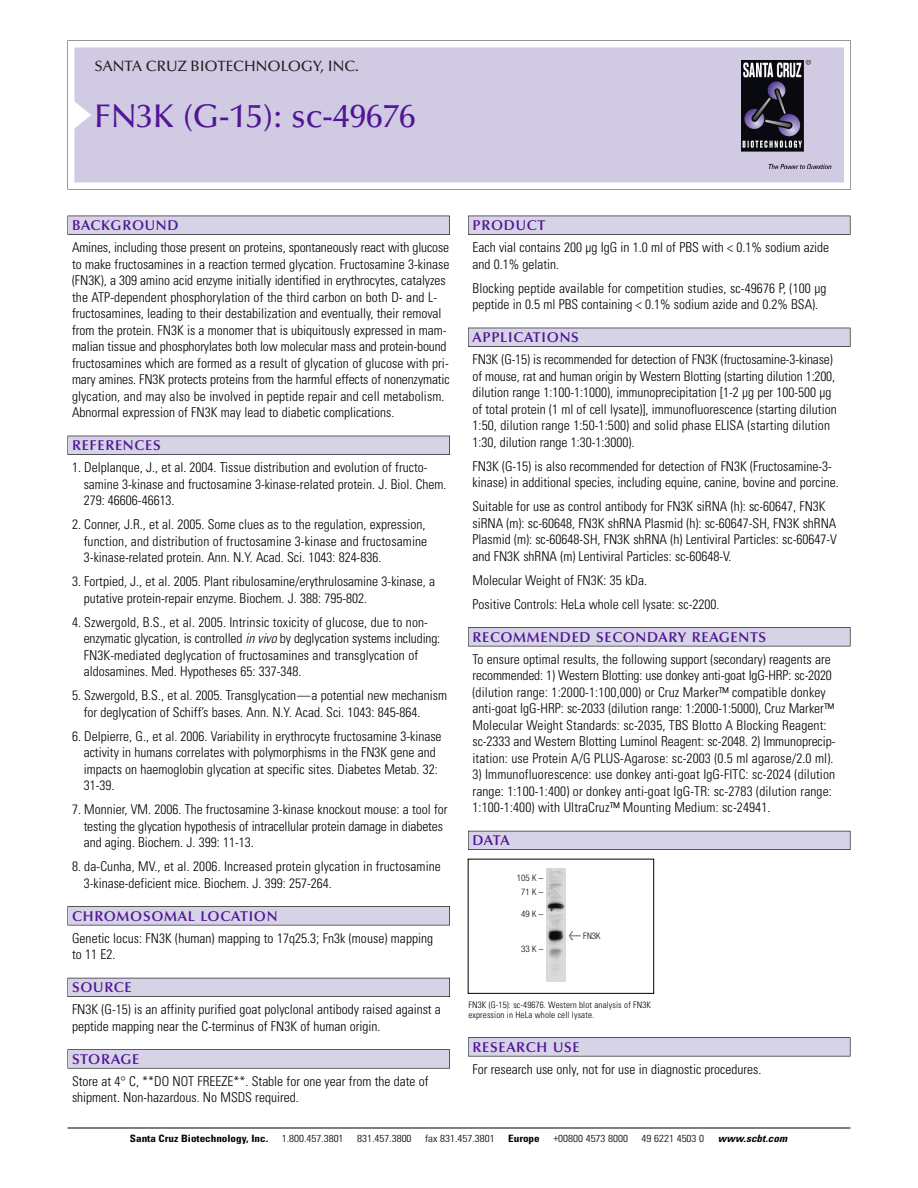
<style>
.page{position:relative;width:918px;height:1188px;background:#fff}
.page>*{position:absolute;margin:0;border:0;box-sizing:border-box;transform-origin:0 0}
.t1{font:500 33px "Optima";color:#511695}
.t2{font:500 15px "Optima";color:#231f20}
.t3{font:600 14.25px "Optima";letter-spacing:.05em;color:#511695}
.t4{font:300 condensed 13.5px/16.5px "Univers";color:#000}
.t5{font:300 condensed 10.2px "Univers";color:#000;scale:1.1 1}
.t6{font:700 condensed 10.2px "Univers";color:#000;scale:1.1 1}
.t7{font:italic 700 condensed 10.2px "Univers";letter-spacing:.005em;color:#000;scale:1.1 1}
.t8{font:300 condensed 9px/10.5px "Univers";letter-spacing:.015em;color:#000}
.t9{font:300 condensed 9px/13.8px "Helvetica Neue";letter-spacing:.005em;color:#000;text-align:center}
.s1{font-style:italic}
.s2{font-family:"Meta Plus";font-weight:400;font-stretch:normal;font-size:10.5px}
</style>
<div class="page">
<svg style="left:68px;top:40px;width:783px;height:149px"></svg>
<div style="left:74px;top:47px;width:770px;height:135px;background:#d1cae3"></div>
<img style="left:741px;top:60px;width:90px;height:108px">
<div style="left:68px;top:216px;width:382px;height:19px;background:#525155"></div>
<div style="left:68px;top:216px;width:381px;height:18px;background:#d7d3e7"></div>
<div style="left:68px;top:436px;width:382px;height:19px;background:#515055"></div>
<div style="left:68px;top:436px;width:381px;height:18px;background:#d7d3e7"></div>
<div style="left:68px;top:906px;width:382px;height:19px;background:#545357"></div>
<div style="left:68px;top:907px;width:381px;height:18px;background:#d7d3e7"></div>
<div style="left:68px;top:978px;width:382px;height:19px;background:#54535a"></div>
<div style="left:68px;top:978px;width:381px;height:18px;background:#d7d3e7"></div>
<svg style="left:68px;top:1049px;width:382px;height:20px"></svg>
<div style="left:68px;top:1050px;width:381px;height:18px;background:#d7d3e7"></div>
<div style="left:468px;top:216px;width:382px;height:19px;background:#525155"></div>
<div style="left:468px;top:216px;width:382px;height:18px;background:#d7d3e7"></div>
<div style="left:468px;top:328px;width:382px;height:19px;background:#515055"></div>
<div style="left:468px;top:328px;width:382px;height:18px;background:#d7d3e7"></div>
<div style="left:468px;top:627px;width:382px;height:19px;background:#545357"></div>
<div style="left:468px;top:628px;width:382px;height:18px;background:#d7d3e7"></div>
<div style="left:468px;top:831px;width:382px;height:19px;background:#54535a"></div>
<div style="left:468px;top:831px;width:382px;height:18px;background:#d7d3e7"></div>
<div style="left:468px;top:1037px;width:382px;height:19px;background:#575759"></div>
<div style="left:468px;top:1038px;width:382px;height:18px;background:#d7d3e7"></div>
<hr style="left:68px;top:1128px;width:782px;height:1px;background:#000">
<div style="left:468px;top:859px;width:186px;height:135px;border:1px solid #000"></div>
<img style="left:547px;top:869px;width:19px;height:112px">
<p class="t2" style="left:94px;top:61px;width:266px">SANTA CRUZ BIOTECHNOLOGY, INC.</p>
<h1 class="t1" style="left:94px;top:103px;width:323px">FN3K (G-15): sc-49676</h1>
<p class="t3" style="left:72px;top:219px;width:108px">BACKGROUND</p>
<p class="t4" style="left:72px;top:240px;width:379px">Amines, including those present on proteins, spontaneously react with glucose to make fructosamines in a reaction termed glycation. Fructosamine 3-kinase (FN3K), a 309 amino acid enzyme initially identified in erythrocytes, catalyzes the ATP-dependent phosphorylation of the third carbon on both D- and L&shy;fructosamines, leading to their destabilization and eventually, their removal from the protein. FN3K is a monomer that is ubiquitously expressed in mam&shy;malian tissue and phosphorylates both low molecular mass and protein-bound fructosamines which are formed as a result of glycation of glucose with pri&shy;mary amines. FN3K protects proteins from the harmful effects of nonenzymatic glycation, and may also be involved in peptide repair and cell metabolism.<br>Abnormal expression of FN3K may lead to diabetic complications.</p>
<p class="t3" style="left:72px;top:440px;width:90px">REFERENCES</p>
<p class="t4" style="left:84px;top:460px;width:364px;text-indent:-12px">1. Delplanque, J., et al. 2004. Tissue distribution and evolution of fructo&shy;samine 3-kinase and fructosamine 3-kinase-related protein. J. Biol. Chem.<br>279: 46606-46613.</p>
<p class="t4" style="left:84px;top:517px;width:345px;text-indent:-12px">2. Conner, J.R., et al. 2005. Some clues as to the regulation, expression, function, and distribution of fructosamine 3-kinase and fructosamine<br>3-kinase-related protein. Ann. N.Y. Acad. Sci. 1043: 824-836.</p>
<p class="t4" style="left:84px;top:574px;width:353px;text-indent:-12px">3. Fortpied, J., et al. 2005. Plant ribulosamine/erythrulosamine 3-kinase, a putative protein-repair enzyme. Biochem. J. 388: 795-802.</p>
<p class="t4" style="left:84px;top:615px;width:358px;text-indent:-12px">4. Szwergold, B.S., et al. 2005. Intrinsic toxicity of glucose, due to non&shy;enzymatic glycation, is controlled <span class="s1">in vivo</span> by deglycation systems including:<br>FN3K-mediated deglycation of fructosamines and transglycation of aldosamines. Med. Hypotheses 65: 337-348.</p>
<p class="t4" style="left:84px;top:688px;width:365px;text-indent:-12px">5. Szwergold, B.S., et al. 2005. Transglycation—a potential new mechanism for deglycation of Schiff’s bases. Ann. N.Y. Acad. Sci. 1043: 845-864.</p>
<p class="t4" style="left:84px;top:729px;width:359px;text-indent:-12px">6. Delpierre, G., et al. 2006. Variability in erythrocyte fructosamine 3-kinase activity in humans correlates with polymorphisms in the FN3K gene and impacts on haemoglobin glycation at specific sites. Diabetes Metab. 32:<br>31-39.</p>
<p class="t4" style="left:84px;top:802px;width:365px;text-indent:-12px">7. Monnier, VM. 2006. The fructosamine 3-kinase knockout mouse: a tool for testing the glycation hypothesis of intracellular protein damage in diabetes and aging. Biochem. J. 399: 11-13.</p>
<p class="t4" style="left:84px;top:859px;width:359px;text-indent:-12px">8. da-Cunha, MV., et al. 2006. Increased protein glycation in fructosamine<br>3-kinase-deficient mice. Biochem. J. 399: 257-264.</p>
<p class="t3" style="left:72px;top:910px;width:207px">CHROMOSOMAL LOCATION</p>
<p class="t4" style="left:72px;top:931px;width:363px">Genetic locus: FN3K (human) mapping to 17q25.3; Fn3k (mouse) mapping to 11 E2.</p>
<p class="t3" style="left:72px;top:982px;width:61px">SOURCE</p>
<p class="t4" style="left:72px;top:1002px;width:370px">FN3K (G-15) is an affinity purified goat polyclonal antibody raised against a peptide mapping near the C-terminus of FN3K of human origin.</p>
<p class="t3" style="left:72px;top:1053px;width:69px">STORAGE</p>
<p class="t4" style="left:72px;top:1074px;width:358px">Store at 4° C, **DO NOT FREEZE**. Stable for one year from the date of shipment. Non-hazardous. No MSDS required.</p>
<p class="t3" style="left:473px;top:219px;width:74px">PRODUCT</p>
<p class="t4" style="left:473px;top:240px;width:358px">Each vial contains 200 µg IgG in 1.0 ml of PBS with &lt; 0.1% sodium azide and 0.1% gelatin.</p>
<p class="t4" style="left:473px;top:281px;width:356px">Blocking peptide available for competition studies, sc-49676 P, (100 µg peptide in 0.5 ml PBS containing &lt; 0.1% sodium azide and 0.2% BSA).</p>
<p class="t3" style="left:473px;top:332px;width:108px">APPLICATIONS</p>
<p class="t4" style="left:473px;top:352px;width:366px">FN3K (G-15) is recommended for detection of FN3K (fructosamine-3-kinase) of mouse, rat and human origin by Western Blotting (starting dilution 1:200, dilution range 1:100-1:1000), immunoprecipitation [1-2 µg per 100-500 µg of total protein (1 ml of cell lysate)], immunofluorescence (starting dilution 1:50, dilution range 1:50-1:500) and solid phase ELISA (starting dilution 1:30, dilution range 1:30-1:3000).</p>
<p class="t4" style="left:473px;top:459px;width:368px">FN3K (G-15) is also recommended for detection of FN3K (Fructosamine-3- kinase) in additional species, including equine, canine, bovine and porcine.</p>
<p class="t4" style="left:473px;top:499px;width:366px">Suitable for use as control antibody for FN3K siRNA (h): sc-60647, FN3K siRNA (m): sc-60648, FN3K shRNA Plasmid (h): sc-60647-SH, FN3K shRNA Plasmid (m): sc-60648-SH, FN3K shRNA (h) Lentiviral Particles: sc-60647-V and FN3K shRNA (m) Lentiviral Particles: sc-60648-V.</p>
<p class="t4" style="left:473px;top:569px;width:248px;line-height:24px">Molecular Weight of FN3K: 35 kDa.<br>Positive Controls: HeLa whole cell lysate: sc-2200.</p>
<p class="t3" style="left:473px;top:631px;width:295px">RECOMMENDED SECONDARY REAGENTS</p>
<p class="t4" style="left:473px;top:652px;width:364px">To ensure optimal results, the following support (secondary) reagents are recommended: 1) Western Blotting: use donkey anti-goat IgG-HRP: sc-2020 (dilution range: 1:2000-1:100,000) or Cruz Marker™ compatible donkey anti-goat IgG-HRP: sc-2033 (dilution range: 1:2000-1:5000), Cruz Marker™ Molecular Weight Standards: sc-2035, TBS Blotto A Blocking Reagent: sc-2333 and Western Blotting Luminol Reagent: sc-2048. 2) Immunoprecip&shy;itation: use Protein A/G PLUS-Agarose: sc-2003 (0.5 ml agarose/2.0 ml).</p>
<p class="t4" style="left:473px;top:767px;width:364px">3) Immunofluorescence: use donkey anti-goat IgG-FITC: sc-2024 (dilution range: 1:100-1:400) or donkey anti-goat IgG-TR: sc-2783 (dilution range:<br>1:100-1:400) with UltraCruz™ Mounting Medium: sc-24941.</p>
<p class="t3" style="left:473px;top:835px;width:39px">DATA</p>
<p class="t9" style="left:517px;top:872px;width:28px">105 K –<br>71K–</p>
<p class="t9" style="left:521px;top:908px;width:24px">49K–</p>
<p class="t9" style="left:521px;top:942px;width:24px">33K–</p>
<p class="t9" style="left:569px;top:929px;width:33px"><span class="s2">&lt;</span> FN3K</p>
<p class="t8" style="left:468px;top:1000px;width:184px">FN3K (G-15): sc-49676. Western blot analysis of FN3K expression in HeLa whole cell lysate.</p>
<p class="t3" style="left:473px;top:1041px;width:109px">RESEARCH USE</p>
<p class="t4" style="left:473px;top:1062px;width:290px">For research use only, not for use in diagnostic procedures.</p>
<p class="t6" style="left:130px;top:1135px;width:127px">Santa Cruz Biotechnology, Inc.</p>
<p class="t5" style="left:282px;top:1135px;width:58px">1.800.457.3801</p>
<p class="t5" style="left:357px;top:1135px;width:51px">831.457.3800</p>
<p class="t5" style="left:425px;top:1135px;width:65px">fax 831.457.3801</p>
<p class="t6" style="left:508px;top:1135px;width:30px">Europe</p>
<p class="t5" style="left:553px;top:1135px;width:69px">+00800 4573 8000</p>
<p class="t5" style="left:642px;top:1135px;width:58px">49 6221 4503 0</p>
<p class="t7" style="left:718px;top:1135px;width:64px">www.scbt.com</p>
</div>
